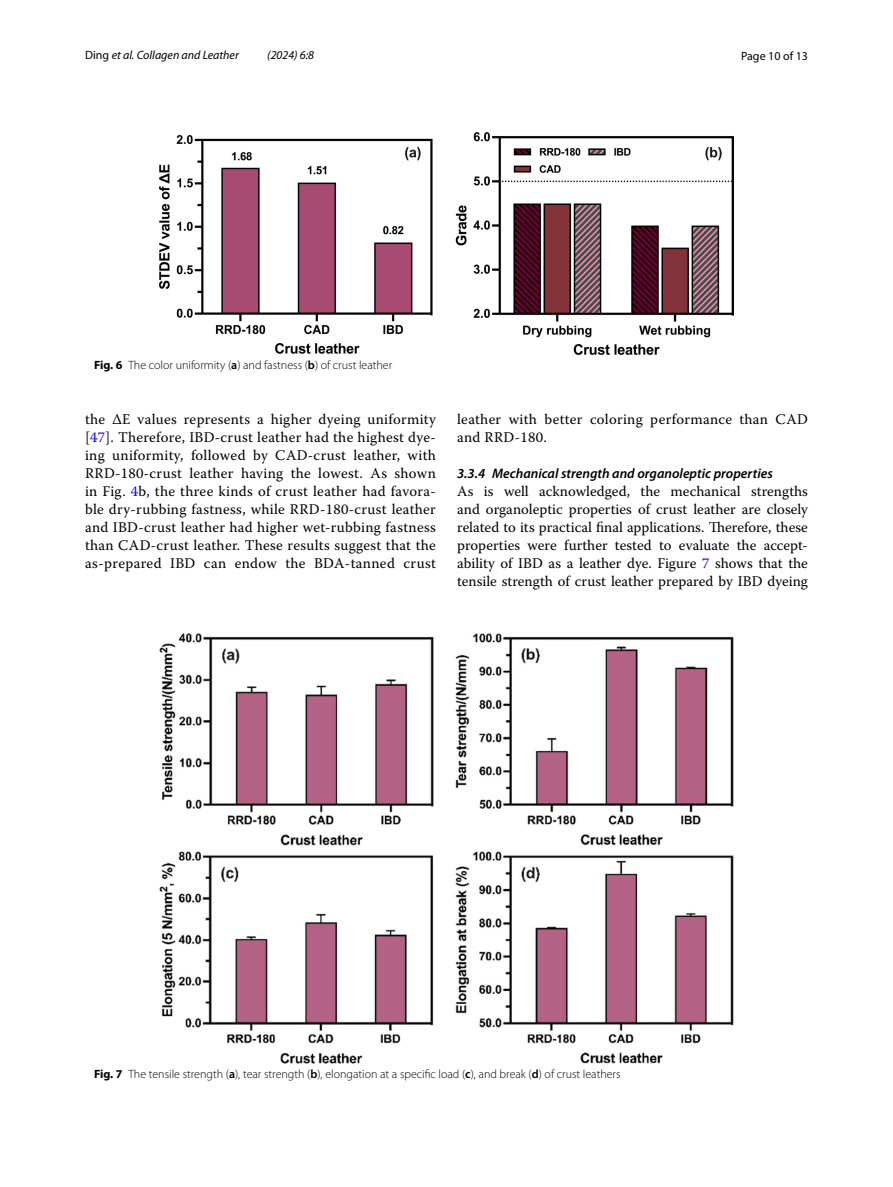
<style>
.page{position:relative;width:893px;height:1187px;background:#fff}
.page>*{position:absolute;margin:0;border:0;box-sizing:border-box;transform-origin:0 0}
.t1{font:14.7px/18px "Warnock Pro";letter-spacing:.02em;color:#000;text-align:justify}
.t2{font:italic 600 13.8px "Myriad Pro";color:#000}
.t3{font:300 12px "Myriad Pro";color:#000}
.t4{font:italic 12px "Myriad Pro";color:#000}
.t5{font:12px "Myriad Pro";color:#000}
.s1{font-style:normal}
.s2{font-weight:700}
.s3{font-weight:600}
.s4{color:#00f}
</style>
<div class="page">
<img style="left:159px;top:133px;width:574px;height:221px">
<img style="left:159px;top:633px;width:574px;height:429px">
<p class="t4" style="left:85px;top:48px;width:155px"><span class="s1">Ding</span> et al. Collagen and Leather</p>
<p class="t4" style="left:267px;top:48px;width:48px">(2024) 6:8</p>
<p class="t5" style="left:741px;top:48px;width:68px">Page 10 of 13</p>
<p class="t3" style="left:94px;top:358px;width:300px"><span class="s2">Fig. 6</span> The color uniformity (<span class="s3">a</span>) and fastness (<span class="s3">b</span>) of crust leather</p>
<p class="t1" style="left:85px;top:410px;width:352px">the ΔE values represents a higher dyeing uniformity [<span class="s4">47</span>]. Therefore, IBD-crust leather had the highest dye&shy;ing uniformity, followed by CAD-crust leather, with RRD-180-crust leather having the lowest. As shown in Fig. <span class="s4">4</span>b, the three kinds of crust leather had favora&shy;ble dry-rubbing fastness, while RRD-180-crust leather and IBD-crust leather had higher wet-rubbing fastness than CAD-crust leather. These results suggest that the as-prepared IBD can endow the BDA-tanned crust</p>
<p class="t1" style="left:457px;top:410px;width:352px">leather with better coloring performance than CAD and RRD-180.</p>
<p class="t2" style="left:457px;top:464px;width:317px">3.3.4 Mechanical strength and organoleptic properties</p>
<p class="t1" style="left:457px;top:482px;width:352px">As is well acknowledged, the mechanical strengths and organoleptic properties of crust leather are closely related to its practical final applications. Therefore, these properties were further tested to evaluate the accept&shy;ability of IBD as a leather dye. Figure <span class="s4">7</span> shows that the tensile strength of crust leather prepared by IBD dyeing</p>
<p class="t3" style="left:94px;top:1067px;width:528px"><span class="s2">Fig. 7</span> The tensile strength (<span class="s3">a</span>), tear strength (<span class="s3">b</span>), elongation at a specific load (<span class="s3">c</span>), and break (<span class="s3">d</span>) of crust leathers</p>
</div>
